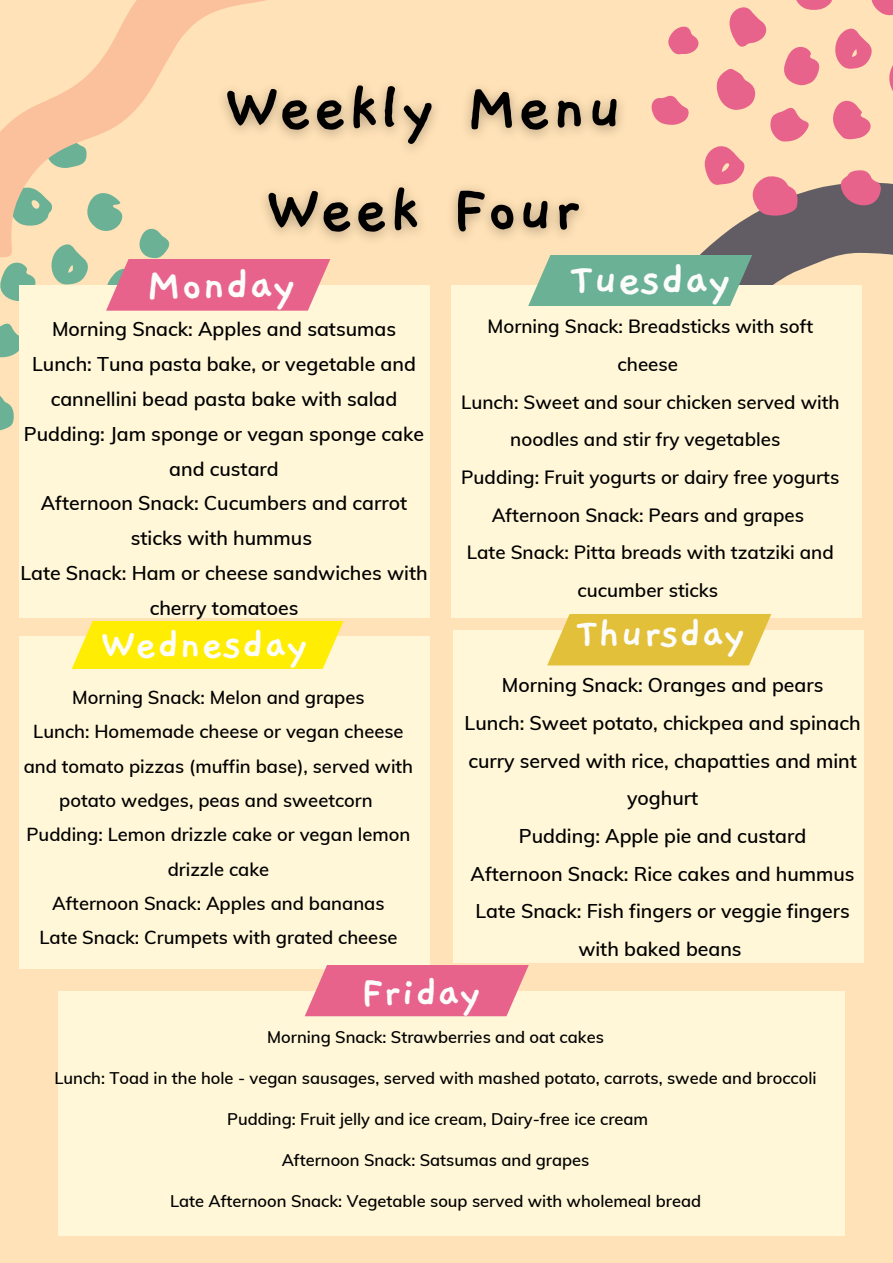
<style>
.page{position:relative;width:893px;height:1263px;background:#ffe2b7}
.page>*{position:absolute;margin:0;border:0;box-sizing:border-box;transform-origin:0 0}
.t1{font:700 49.5px "Gaegu";color:#fcfdfa}
.t2{font:700 46.5px "Gaegu";color:#fcfdfa}
.t3{font:600 19.5px/34.9px "Muli";color:#000;text-align:center}
.t4{font:600 18.75px/37.7px "Muli";color:#000;text-align:center}
.t5{font:600 18.38px/34.3px "Muli";color:#000;text-align:center}
.t6{font:600 16.5px "Muli";color:#000}
</style>
<div class="page">
<svg style="left:0;top:0;width:266px;height:186px"></svg>
<div style="left:19px;top:285px;width:410px;height:332px;background:#fff7d7"></div>
<div style="left:58px;top:991px;width:787px;height:245px;background:#fff7d7"></div>
<div style="left:451px;top:285px;width:411px;height:332px;background:#fff7d7"></div>
<div style="left:453px;top:630px;width:411px;height:332px;background:#fff7d7"></div>
<img style="left:206px;top:57px;width:322px;height:183px">
<svg style="left:0;top:186px;width:342px;height:245px"></svg>
<svg style="left:528px;top:0;width:365px;height:306px"></svg>
<div style="left:19px;top:636px;width:410px;height:332px;background:#fff7d7"></div>
<svg style="left:72px;top:621px;width:272px;height:48px;background:#ffed13"></svg>
<svg style="left:547px;top:615px;width:236px;height:50px;background:#e6c74f"></svg>
<svg style="left:305px;top:965px;width:224px;height:51px;background:#e97092"></svg>
<p class="t1" style="left:146px;top:260px;width:151px">Monday</p>
<p class="t1" style="left:569px;top:256px;width:163px">Tuesday</p>
<p class="t4" style="left:487px;top:307px;width:327px">Morning Snack: Breadsticks with soft cheese</p>
<p class="t4" style="left:461px;top:383px;width:380px">Lunch: Sweet and sour chicken served with noodles and stir fry vegetables</p>
<p class="t4" style="left:461px;top:458px;width:380px">Pudding: Fruit yogurts or dairy free yogurts</p>
<p class="t4" style="left:492px;top:496px;width:314px">Afternoon Snack: Pears and grapes</p>
<p class="t4" style="left:467px;top:533px;width:368px">Late Snack: Pitta breads with tzatziki and cucumber sticks</p>
<p class="t3" style="left:52px;top:311px;width:345px">Morning Snack: Apples and satsumas</p>
<p class="t3" style="left:32px;top:346px;width:385px">Lunch: Tuna pasta bake, or vegetable and cannellini bead pasta bake with salad</p>
<p class="t3" style="left:24px;top:416px;width:402px">Pudding: Jam sponge or vegan sponge cake and custard</p>
<p class="t3" style="left:41px;top:486px;width:368px">Afternoon Snack: Cucumbers and carrot sticks with hummus</p>
<p class="t3" style="left:20px;top:555px;width:409px">Late Snack: Ham or cheese sandwiches with cherry tomatoes</p>
<p class="t2" style="left:100px;top:622px;width:209px">Wednesday</p>
<p class="t2" style="left:575px;top:611px;width:172px">Thursday</p>
<p class="t5" style="left:72px;top:680px;width:294px">Morning Snack: Melon and grapes</p>
<p class="t5" style="left:24px;top:714px;width:391px">Lunch: Homemade cheese or vegan cheese and tomato pizzas (muffin base), served with potato wedges, peas and sweetcorn</p>
<p class="t5" style="left:26px;top:817px;width:385px">Pudding: Lemon drizzle cake or vegan lemon drizzle cake</p>
<p class="t5" style="left:52px;top:886px;width:334px">Afternoon Snack: Apples and bananas</p>
<p class="t5" style="left:39px;top:920px;width:360px">Late Snack: Crumpets with grated cheese</p>
<p class="t3" style="left:502px;top:667px;width:323px">Morning Snack: Oranges and pears</p>
<p class="t3" style="left:464px;top:703px;width:397px;line-height:37.7px">Lunch: Sweet potato, chickpea and spinach curry served with rice, chapatties and mint yoghurt</p>
<p class="t3" style="left:519px;top:818px;width:289px">Pudding: Apple pie and custard</p>
<p class="t3" style="left:470px;top:856px;width:385px">Afternoon Snack: Rice cakes and hummus</p>
<p class="t3" style="left:475px;top:892px;width:376px;line-height:37.7px">Late Snack: Fish fingers or veggie fingers with baked beans</p>
<p class="t2" style="left:360px;top:970px;width:123px">Friday</p>
<p class="t6" style="left:267px;top:1026px;width:338px">Morning Snack: Strawberries and oat cakes</p>
<p class="t6" style="left:54px;top:1067px;width:763px">Lunch: Toad in the hole - vegan sausages, served with mashed potato, carrots, swede and broccoli</p>
<p class="t6" style="left:227px;top:1108px;width:422px">Pudding: Fruit jelly and ice cream, Dairy-free ice cream</p>
<p class="t6" style="left:282px;top:1149px;width:309px">Afternoon Snack: Satsumas and grapes</p>
<p class="t6" style="left:170px;top:1191px;width:532px">Late Afternoon Snack: Vegetable soup served with wholemeal bread</p>
</div>
